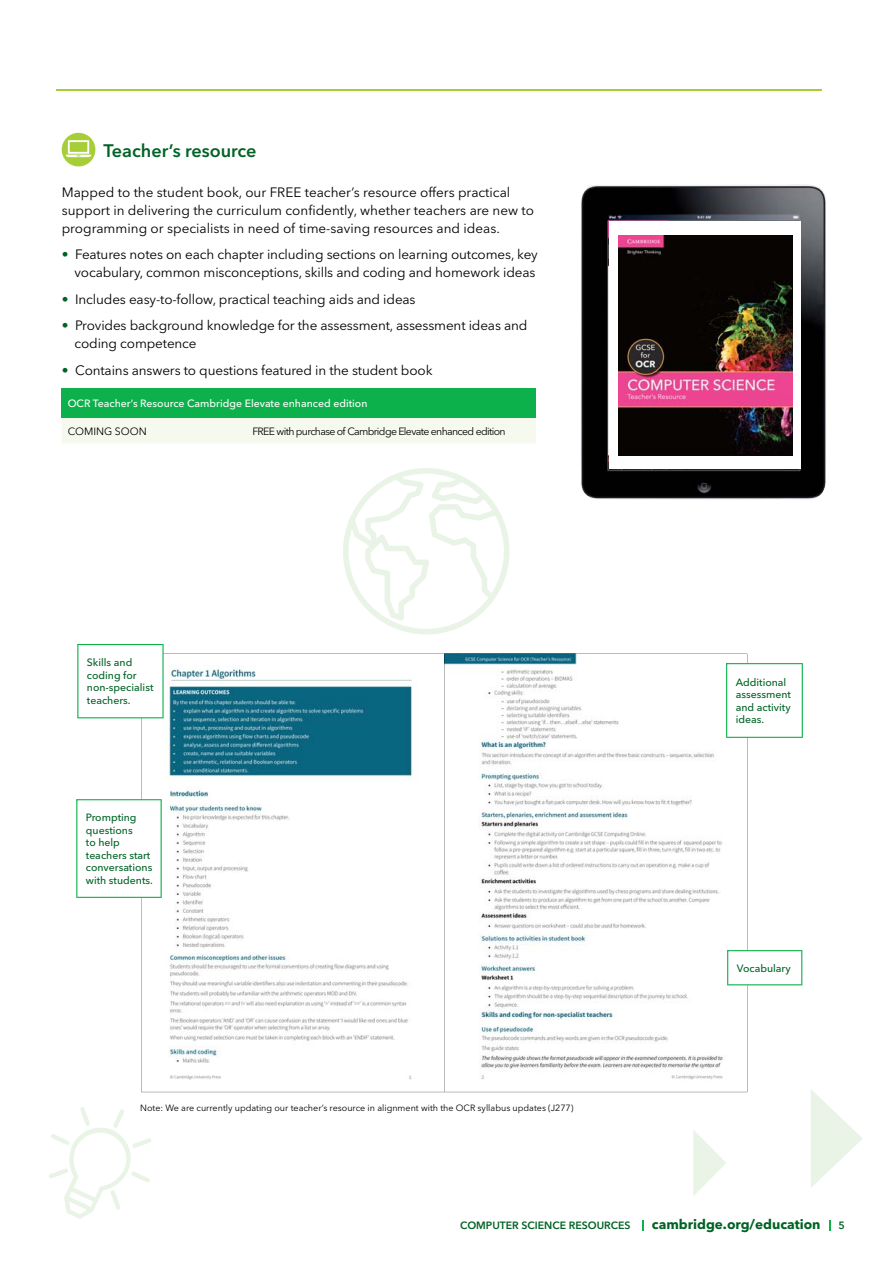
<style>
.page{position:relative;width:893px;height:1263px;background:#fff}
.page>*{position:absolute;margin:0;border:0;box-sizing:border-box;transform-origin:0 0}
.t1{font:600 18px "Avenir Next LT Pro";color:#006325}
.t2{font:13.5px/18px "Avenir Next LT Pro";letter-spacing:-.01em;color:#000}
.t3{font:700 13.5px "Avenir Next LT Pro";color:#006325}
.t4{font:500 10.5px/12.6px "Avenir Next LT Pro";color:#006325}
.t5{font:500 10.5px "Avenir Next LT Pro";color:#fff}
.t6{font:10.5px "Avenir Next LT Pro";letter-spacing:-.06em;color:#000}
.t7{font:600 10.5px "Avenir Next LT Pro";color:#006325}
.t8{font:10.5px "Avenir Next LT Pro";color:#000}
.t9{font:9px "Avenir Next LT Pro";color:#000}
.s1{color:#006325}
</style>
<div class="page">
<svg style="left:49px;top:1107px;width:103px;height:112px"></svg>
<svg style="left:343px;top:468px;width:166px;height:167px"></svg>
<svg style="left:642px;top:1220px;width:2px;height:11px"></svg>
<hr style="left:56px;top:90px;width:765px;height:1px;background:#a6ce39">
<div style="left:62px;top:133px;width:33px;height:33px;background:#a6ce39;border-radius:50%"></div>
<svg style="left:66px;top:140px;width:25px;height:17px"></svg>
<div style="left:62px;top:388px;width:474px;height:30px;background:#0db14b"></div>
<div style="left:62px;top:418px;width:474px;height:26px;background:#f6faee"></div>
<img style="left:581px;top:184px;width:245px;height:316px">
<div style="left:608px;top:221px;width:192px;height:248px;background:#fff"></div>
<img style="left:618px;top:236px;width:174px;height:220px">
<svg style="left:141px;top:665px;width:303px;height:427px"></svg>
<svg style="left:444px;top:654px;width:303px;height:438px"></svg>
<svg style="left:77px;top:644px;width:87px;height:74px"></svg>
<svg style="left:76px;top:799px;width:86px;height:99px"></svg>
<svg style="left:726px;top:663px;width:76px;height:75px"></svg>
<svg style="left:727px;top:950px;width:75px;height:35px"></svg>
<svg style="left:811px;top:1090px;width:51px;height:98px"></svg>
<svg style="left:693px;top:1130px;width:33px;height:66px"></svg>
<h1 class="t1" style="left:103px;top:144px;width:155px">Teacher’s resource</h1>
<p class="t2" style="left:62px;top:184px;width:474px">Mapped to the student book, our FREE teacher’s resource offers practical support in delivering the curriculum confidently, whether teachers are new to programming or specialists in need of time-saving resources and ideas.</p>
<p class="t2" style="left:62px;top:247px;width:477px;text-align:right"><span class="s1">•</span> Features notes on each chapter including sections on learning outcomes, key vocabulary, common misconceptions, skills and coding and homework ideas</p>
<p class="t2" style="left:62px;top:291px;width:355px"><span class="s1">•</span> Includes easy-to-follow, practical teaching aids and ideas</p>
<p class="t2" style="left:74px;top:318px;width:454px;text-indent:-13px"><span class="s1">•</span> Provides background knowledge for the assessment, assessment ideas and coding competence</p>
<p class="t2" style="left:62px;top:362px;width:372px"><span class="s1">•</span> Contains answers to questions featured in the student book</p>
<p class="t5" style="left:68px;top:399px;width:301px">OCR Teacher’s Resource Cambridge Elevate enhanced edition</p>
<p class="t8" style="left:68px;top:427px;width:81px">COMING SOON</p>
<p class="t6" style="left:252px;top:427px;width:255px">FREE with purchase of Cambridge Elevate enhanced edition</p>
<p class="t4" style="left:87px;top:657px;width:68px">Skills and coding for non-specialist teachers.</p>
<p class="t4" style="left:86px;top:812px;width:68px">Prompting questions<br>to help teachers start conversations with students.</p>
<p class="t9" style="left:140px;top:1104px;width:435px">Note: We are currently updating our teacher’s resource in alignment with the OCR syllabus updates (J277)</p>
<p class="t4" style="left:735px;top:677px;width:57px">Additional assessment and activity ideas.</p>
<p class="t4" style="left:736px;top:963px;width:55px">Vocabulary</p>
<p class="t7" style="left:460px;top:1221px;width:172px">COMPUTER SCIENCE RESOURCES</p>
<p class="t3" style="left:652px;top:1218px;width:170px">cambridge.org/education</p>
<p class="t7" style="left:838px;top:1221px;width:8px">5</p>
</div>
